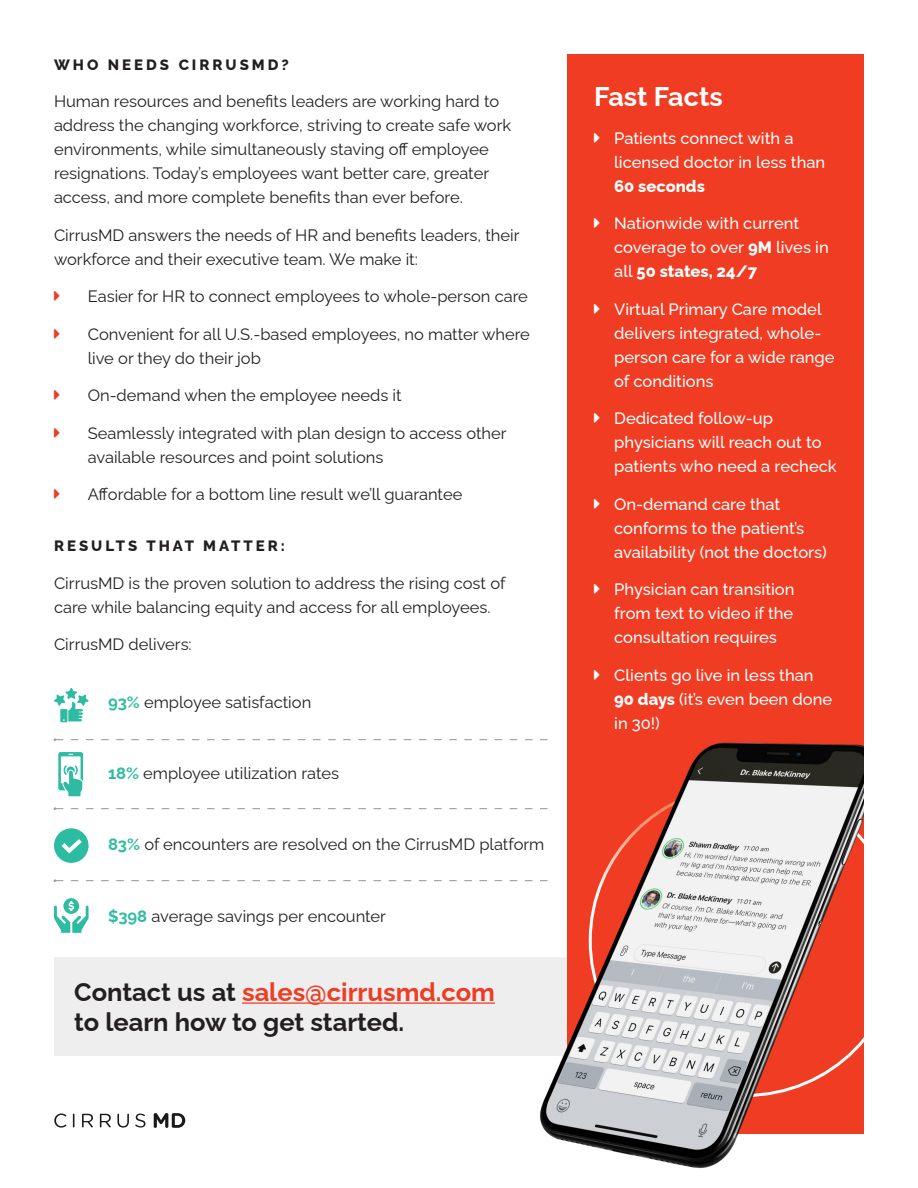
<style>
.page{position:relative;width:918px;height:1188px;background:#fff}
.page>*{position:absolute;margin:0;border:0;box-sizing:border-box;transform-origin:0 0}
.t1{font:700 27px "Raleway";color:#fff}
.t2{font:700 25.5px/30.6px "Raleway";color:#231f20}
.t3{font:16.5px/24px "Raleway";color:#231f20}
.t4{font:500 16.5px/24px "Raleway";color:#fff}
.t5{font:800 15px "Raleway";letter-spacing:.2em;color:#231f20}
.s1{font-weight:700;color:#2dbca2}
.s2{color:#ef3c22}
.s3{font-weight:800}
</style>
<div class="page">
<div style="left:567px;top:54px;width:297px;height:1080px;background:#ef3c22"></div>
<svg style="left:54px;top:739px;width:473px;height:2px"></svg>
<svg style="left:54px;top:808px;width:473px;height:2px"></svg>
<svg style="left:54px;top:880px;width:473px;height:2px"></svg>
<svg style="left:54px;top:898px;width:35px;height:35px"></svg>
<svg style="left:58px;top:752px;width:25px;height:44px"></svg>
<svg style="left:54px;top:688px;width:35px;height:34px"></svg>
<svg style="left:54px;top:828px;width:35px;height:35px"></svg>
<div style="left:54px;top:958px;width:513px;height:98px;background:#eeeeef"></div>
<hr style="left:242px;top:1002px;width:253px;height:2px;background:#ef3c22">
<svg style="left:54px;top:1114px;width:12px;height:14px"></svg>
<svg style="left:73px;top:1114px;width:1px;height:13px"></svg>
<svg style="left:82px;top:1114px;width:11px;height:13px"></svg>
<svg style="left:100px;top:1114px;width:11px;height:13px"></svg>
<svg style="left:117px;top:1114px;width:12px;height:14px"></svg>
<svg style="left:135px;top:1114px;width:10px;height:14px"></svg>
<svg style="left:154px;top:1113px;width:31px;height:15px"></svg>
<img style="left:527px;top:739px;width:337px;height:430px">
<p class="t5" style="left:54px;top:52px;width:236px">WHO NEEDS CIRRUSMD?</p>
<p class="t3" style="left:54px;top:87px;width:459px">Human resources and benefits leaders are working hard to address the changing workforce, striving to create safe work environments, while simultaneously staving off employee resignations. Today’s employees want better care, greater access, and more complete benefits than ever before.</p>
<p class="t3" style="left:54px;top:221px;width:467px">CirrusMD answers the needs of HR and benefits leaders, their workforce and their executive team. We make it:</p>
<p class="t3" style="left:88px;top:282px;width:442px">Easier for HR to connect employees to whole-person care</p>
<p class="t3" style="left:88px;top:320px;width:444px">Convenient for all U.S.-based employees, no matter where live or they do their job</p>
<p class="t3" style="left:88px;top:381px;width:316px">On-demand when the employee needs it</p>
<p class="t3" style="left:88px;top:419px;width:420px">Seamlessly integrated with plan design to access other available resources and point solutions</p>
<p class="t3" style="left:88px;top:480px;width:376px">Affordable for a bottom line result we’ll guarantee</p>
<p class="t5" style="left:54px;top:534px;width:233px">RESULTS THAT MATTER:</p>
<p class="t3" style="left:54px;top:569px;width:453px">CirrusMD is the proven solution to address the rising cost of care while balancing equity and access for all employees.</p>
<p class="t3" style="left:54px;top:630px;width:139px">CirrusMD delivers:</p>
<p class="t3" style="left:108px;top:688px;width:205px"><span class="s1">93%</span> employee satisfaction</p>
<p class="t3" style="left:108px;top:759px;width:233px"><span class="s1">18%</span> employee utilization rates</p>
<p class="t3" style="left:108px;top:831px;width:438px"><span class="s1">83%</span> of encounters are resolved on the CirrusMD platform</p>
<p class="t3" style="left:108px;top:902px;width:280px"><span class="s1">$398</span> average savings per encounter</p>
<p class="t2" style="left:74px;top:973px;width:422px">Contact us at <span class="s2">sales@cirrusmd.com </span>to learn how to get started.</p>
<p class="t1" style="left:594px;top:75px;width:130px">Fast Facts</p>
<p class="t4" style="left:614px;top:124px;width:213px">Patients connect with a licensed doctor in less than<br><span class="s3">60 seconds</span></p>
<p class="t4" style="left:614px;top:210px;width:216px">Nationwide with current coverage to over <span class="s3">9M</span> lives in all <span class="s3">50 states, 24/7</span></p>
<p class="t4" style="left:614px;top:295px;width:222px">Virtual Primary Care model delivers integrated, whole&shy;person care for a wide range of conditions</p>
<p class="t4" style="left:614px;top:405px;width:224px">Dedicated follow-up physicians will reach out to patients who need a recheck</p>
<p class="t4" style="left:614px;top:490px;width:214px">On-demand care that conforms to the patient’s availability (not the doctors)</p>
<p class="t4" style="left:614px;top:576px;width:182px;text-align:justify">Physician can transition from text to video if the consultation requires</p>
<p class="t4" style="left:614px;top:661px;width:220px">Clients go live in less than<br><span class="s3">90 days</span> (it’s even been done in 30!)</p>
</div>
